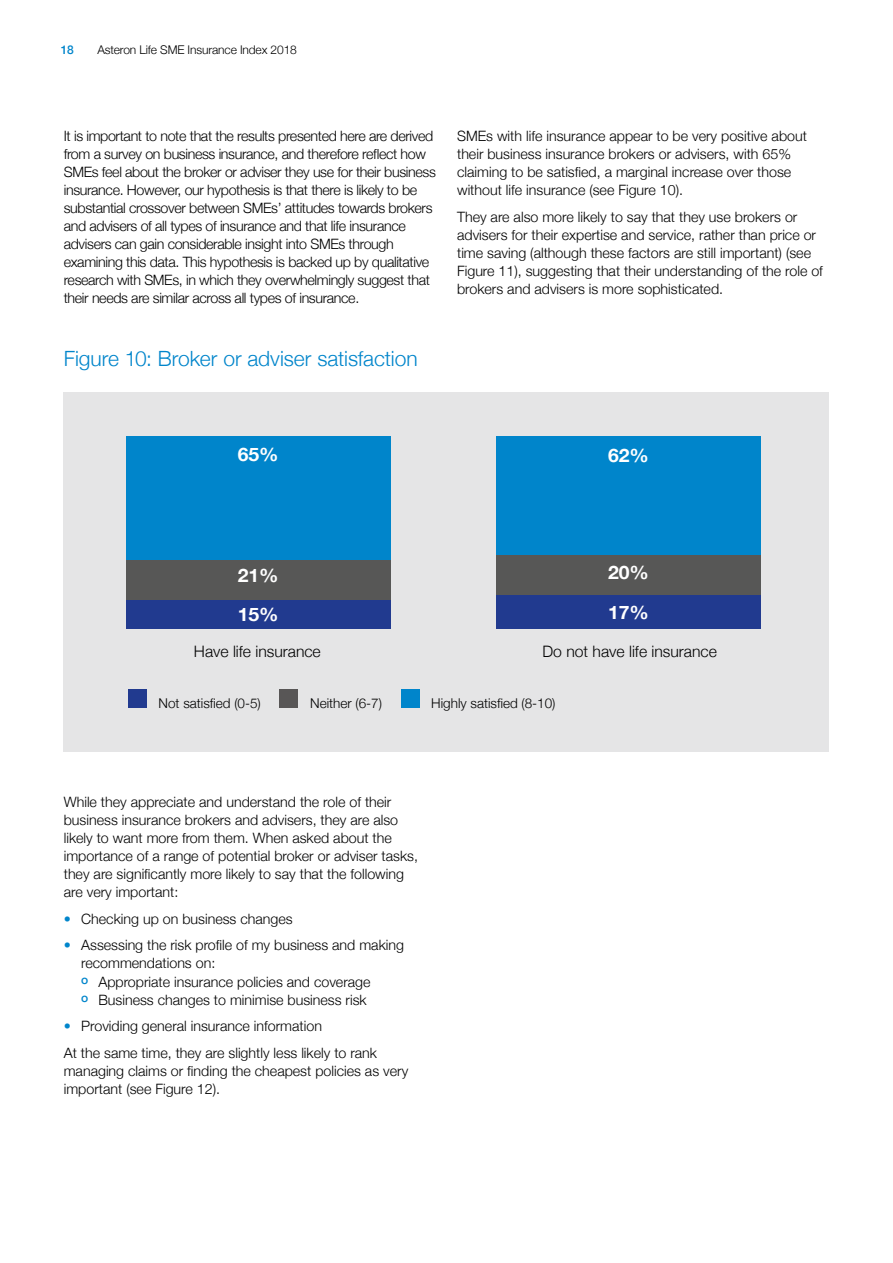
<style>
.page{position:relative;width:893px;height:1263px;background:#fff}
.page>*{position:absolute;margin:0;border:0;box-sizing:border-box;transform-origin:0 0}
.t1{font:300 21px "Helvetica Neue";color:#0085cb}
.t2{font:700 18.45px "Helvetica Neue";color:#fff;scale:1.05 1}
.t3{font:300 15.75px "Helvetica Neue";color:#000}
.t4{font:300 14.25px/18px "Helvetica Neue";color:#000}
.t5{font:300 14.25px/18px "Helvetica Neue";letter-spacing:-.025em;color:#000}
.t6{font:300 13.5px "Helvetica Neue";color:#000}
.t7{font:300 12px "Helvetica Neue";letter-spacing:-.01em;color:#000}
.t8{font:500 12px "Helvetica Neue";color:#0085cb}
.s1{color:#0085cb}
</style>
<div class="page">
<div style="left:64px;top:392px;width:765px;height:359px;background:#e5e5e6"></div>
<div style="left:496px;top:437px;width:265px;height:130px;background:#0085cb"></div>
<div style="left:496px;top:556px;width:265px;height:50px;background:#575756"></div>
<div style="left:496px;top:596px;width:265px;height:33px;background:#213a8f"></div>
<div style="left:126px;top:530px;width:264px;height:79px;background:#575756"></div>
<div style="left:126px;top:436px;width:264px;height:123px;background:#0085cb"></div>
<div style="left:126px;top:600px;width:264px;height:29px;background:#213a8f"></div>
<div style="left:280px;top:689px;width:18px;height:19px;background:#585656"></div>
<div style="left:401px;top:689px;width:18px;height:19px;background:#0085cb"></div>
<div style="left:128px;top:689px;width:19px;height:19px;background:#213a8f"></div>
<p class="t8" style="left:61px;top:40px;width:15px">18</p>
<p class="t7" style="left:97px;top:40px;width:201px">Asteron Life SME Insurance Index 2018</p>
<p class="t5" style="left:64px;top:126px;width:374px">It is important to note that the results presented here are derived from a survey on business insurance, and therefore reflect how SMEs feel about the broker or adviser they use for their business insurance. However, our hypothesis is that there is likely to be substantial crossover between SMEs’ attitudes towards brokers and advisers of all types of insurance and that life insurance advisers can gain considerable insight into SMEs through examining this data. This hypothesis is backed up by qualitative research with SMEs, in which they overwhelmingly suggest that their needs are similar across all types of insurance.</p>
<p class="t4" style="left:457px;top:126px;width:351px">SMEs with life insurance appear to be very positive about their business insurance brokers or advisers, with 65% claiming to be satisfied, a marginal increase over those without life insurance (see Figure 10).</p>
<p class="t4" style="left:457px;top:207px;width:367px">They are also more likely to say that they use brokers or advisers for their expertise and service, rather than price or time saving (although these factors are still important) (see Figure 11), suggesting that their understanding of the role of brokers and advisers is more sophisticated.</p>
<h1 class="t1" style="left:64px;top:342px;width:355px">Figure 10: Broker or adviser satisfaction</h1>
<p class="t2" style="left:238px;top:440px;width:40px">65%</p>
<p class="t2" style="left:608px;top:440px;width:40px">62%</p>
<p class="t2" style="left:238px;top:561px;width:40px">21%</p>
<p class="t2" style="left:608px;top:558px;width:40px">20%</p>
<p class="t2" style="left:238px;top:600px;width:40px">15%</p>
<p class="t2" style="left:608px;top:598px;width:40px">17%</p>
<p class="t3" style="left:194px;top:639px;width:128px">Have life insurance</p>
<p class="t3" style="left:542px;top:639px;width:176px">Do not have life insurance</p>
<p class="t6" style="left:159px;top:692px;width:104px">Not satisfied (0-5)</p>
<p class="t6" style="left:310px;top:692px;width:73px">Neither (6-7)</p>
<p class="t6" style="left:431px;top:692px;width:126px">Highly satisfied (8-10)</p>
<p class="t4" style="left:64px;top:792px;width:356px">While they appreciate and understand the role of their business insurance brokers and advisers, they are also likely to want more from them. When asked about the importance of a range of potential broker or adviser tasks, they are significantly more likely to say that the following are very important:</p>
<p class="t4" style="left:64px;top:909px;width:230px"><span class="s1">•</span> Checking up on business changes</p>
<p class="t4" style="left:81px;top:935px;width:324px;text-indent:-17px"><span class="s1">•</span> Assessing the risk profile of my business and making recommendations on:<br><sup>o</sup> Appropriate insurance policies and coverage<br><sup>o</sup> Business changes to minimise business risk</p>
<p class="t4" style="left:64px;top:1012px;width:315px;line-height:26.5px"><span class="s1">•</span> Providing general insurance information<br>At the same time, they are slightly less likely to rank</p>
<p class="t4" style="left:64px;top:1060px;width:346px">managing claims or finding the cheapest policies as very important (see Figure 12).</p>
</div>
